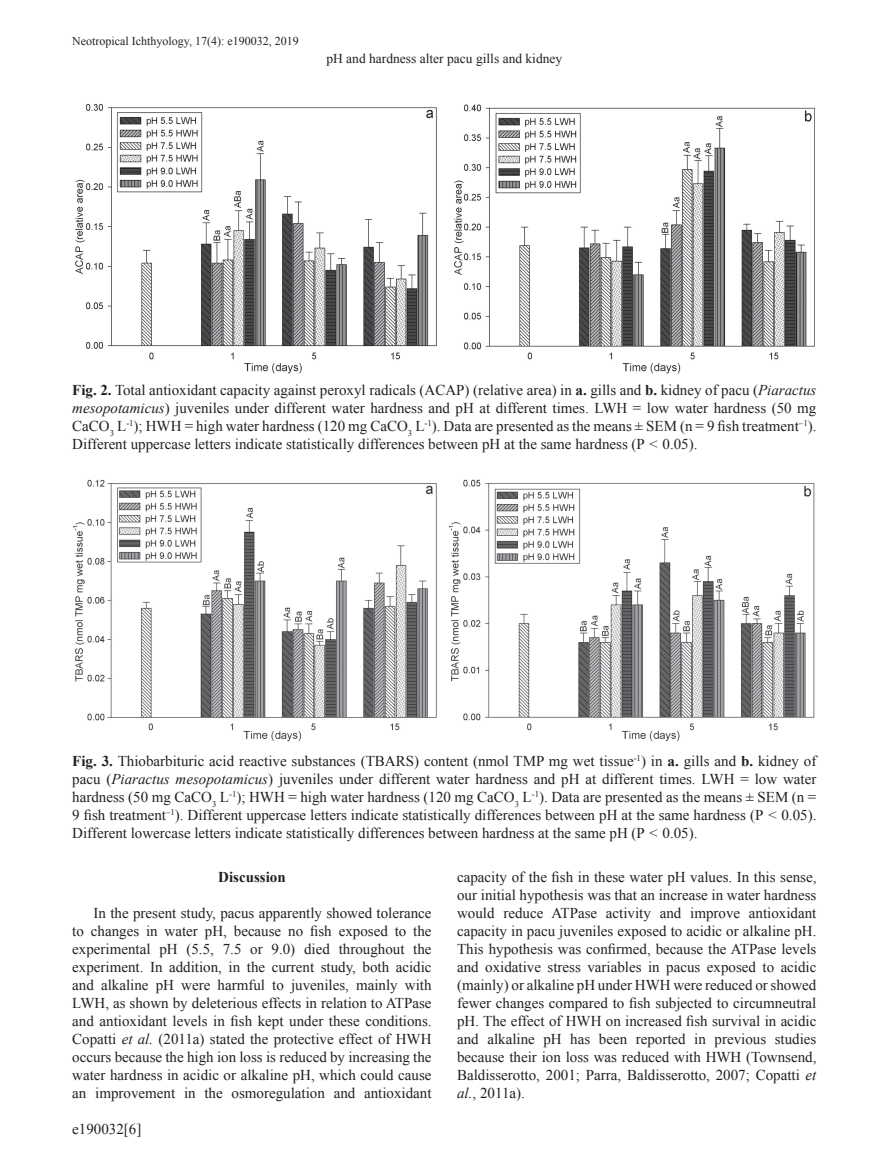
<style>
.page{position:relative;width:893px;height:1170px;background:#fff}
.page>*{position:absolute;margin:0;border:0;box-sizing:border-box;transform-origin:0 0}
.t1{font:15px/18px "Times New Roman";color:#231f20;text-align:justify}
.t2{font:700 15px "Times New Roman";color:#231f20}
.t3{font:13.5px "Times New Roman";color:#231f20}
.t4{font:12px "Times New Roman";color:#231f20}
.s1{font-weight:700}
.s2{font-style:italic}
</style>
<div class="page">
<img style="left:75px;top:104px;width:740px;height:270px">
<img style="left:72px;top:479px;width:743px;height:263px">
<p class="t4" style="left:72px;top:33px;width:228px">Neotropical Ichthyology, 17(4): e190032, 2019</p>
<p class="t3" style="left:326px;top:49px;width:237px">pH and hardness alter pacu gills and kidney</p>
<p class="t1" style="left:72px;top:380px;width:746px"><span class="s1">Fig. 2.</span> Total antioxidant capacity against peroxyl radicals (ACAP) (relative area) in <span class="s1">a.</span> gills and <span class="s1">b.</span> kidney of pacu (<span class="s2">Piaractus mesopotamicus</span>) juveniles under different water hardness and pH at different times. LWH = low water hardness (50 mg CaCO<sub>3</sub> L<sup>-1</sup>); HWH = high water hardness (120 mg CaCO<sub>3</sub> L<sup>-1</sup>). Data are presented as the means ± SEM (n = 9 fish treatment<sup>–1</sup>).<br>Different uppercase letters indicate statistically differences between pH at the same hardness (P <span class="s2">&lt;</span> 0.05).</p>
<p class="t1" style="left:72px;top:751px;width:746px"><span class="s1">Fig. 3.</span> Thiobarbituric acid reactive substances (TBARS) content (nmol TMP mg wet tissue<sup>-1</sup>) in <span class="s1">a.</span> gills and <span class="s1">b.</span> kidney of pacu (<span class="s2">Piaractus mesopotamicus</span>) juveniles under different water hardness and pH at different times. LWH = low water hardness (50 mg CaCO<sub>3</sub> L<sup>-1</sup>); HWH = high water hardness (120 mg CaCO<sub>3</sub> L<sup>-1</sup>). Data are presented as the means ± SEM (n = 9 fish treatment<sup>–1</sup>). Different uppercase letters indicate statistically differences between pH at the same hardness (P <span class="s2">&lt;</span> 0.05).<br>Different lowercase letters indicate statistically differences between hardness at the same pH (P <span class="s2">&lt;</span> 0.05).</p>
<p class="t2" style="left:218px;top:866px;width:69px">Discussion</p>
<p class="t1" style="left:72px;top:903px;width:361px;text-indent:21px">In the present study, pacus apparently showed tolerance to changes in water pH, because no fish exposed to the experimental pH (5.5, 7.5 or 9.0) died throughout the experiment. In addition, in the current study, both acidic and alkaline pH were harmful to juveniles, mainly with LWH, as shown by deleterious effects in relation to ATPase and antioxidant levels in fish kept under these conditions.<br>Copatti <span class="s2">et al.</span> (2011a) stated the protective effect of HWH occurs because the high ion loss is reduced by increasing the water hardness in acidic or alkaline pH, which could cause an improvement in the osmoregulation and antioxidant</p>
<p class="t1" style="left:72px;top:1119px;width:71px">e190032[6]</p>
<p class="t1" style="left:457px;top:867px;width:361px">capacity of the fish in these water pH values. In this sense, our initial hypothesis was that an increase in water hardness would reduce ATPase activity and improve antioxidant capacity in pacu juveniles exposed to acidic or alkaline pH.<br>This hypothesis was confirmed, because the ATPase levels and oxidative stress variables in pacus exposed to acidic (mainly) or alkaline pH under HWH were reduced or showed fewer changes compared to fish subjected to circumneutral pH. The effect of HWH on increased fish survival in acidic and alkaline pH has been reported in previous studies because their ion loss was reduced with HWH (Townsend, Baldisserotto, 2001; Parra, Baldisserotto, 2007; Copatti <span class="s2">et al.</span>, 2011a).</p>
</div>
